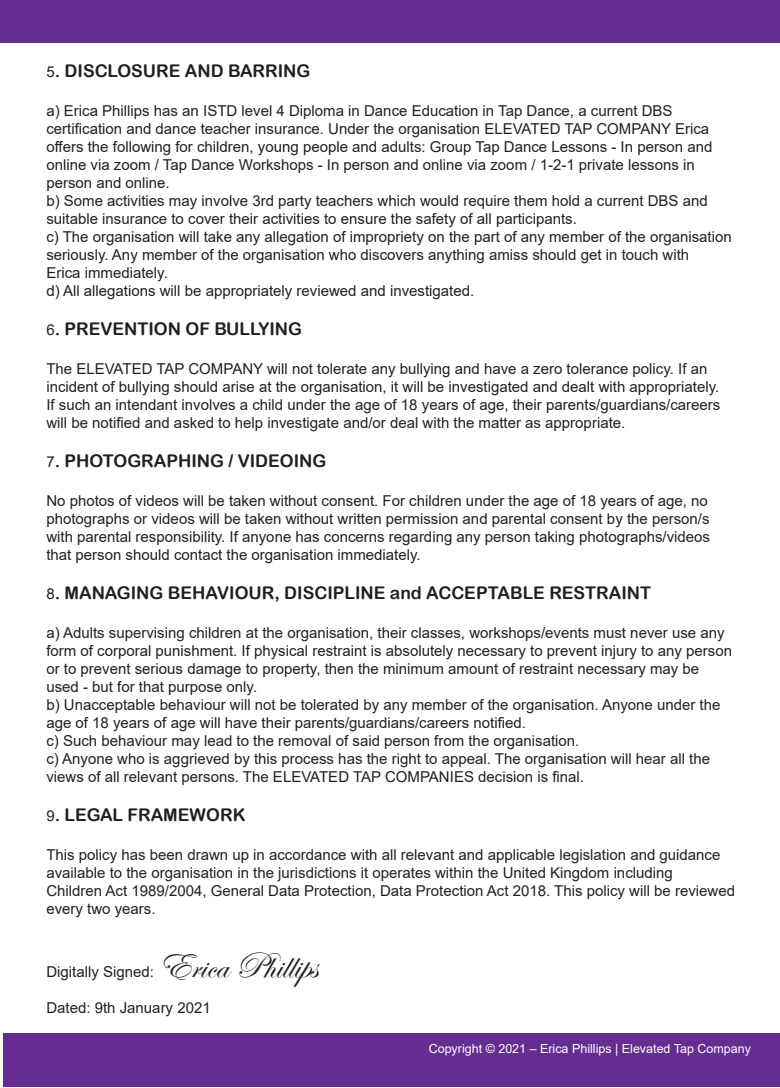
<style>
.page{position:relative;width:780px;height:1088px;background:#fff}
.page>*{position:absolute;margin:0;border:0;box-sizing:border-box;transform-origin:0 0}
.t1{font:37.5px "Edwardian Script ITC";color:#231f20}
.t2{font:17.5px "Arial Rounded MT Bold";color:#231f20}
.t3{font:15px/18px "Arial";color:#231f20}
.t4{font:12.5px "Arial";color:#fff}
.s1{font-family:"Arial";font-size:15px}
</style>
<div class="page">
<div style="left:0;top:0;width:780px;height:43px;background:#652d91"></div>
<div style="left:3px;top:1033px;width:777px;height:54px;background:#652d91"></div>
<p class="t2" style="left:46px;top:60px;width:265px"><span class="s1">5</span>. DISCLOSURE AND BARRING</p>
<p class="t3" style="left:46px;top:101px;width:687px">a) Erica Phillips has an ISTD level 4 Diploma in Dance Education in Tap Dance, a current DBS certification and dance teacher insurance. Under the organisation ELEVATED TAP COMPANY Erica offers the following for children, young people and adults: Group Tap Dance Lessons - In person and online via zoom / Tap Dance Workshops - In person and online via zoom / 1-2-1 private lessons in person and online.<br>b) Some activities may involve 3rd party teachers which would require them hold a current DBS and suitable insurance to cover their activities to ensure the safety of all participants.<br>c) The organisation will take any allegation of impropriety on the part of any member of the organisation seriously. Any member of the organisation who discovers anything amiss should get in touch with<br>Erica immediately.<br>d) All allegations will be appropriately reviewed and investigated.</p>
<p class="t2" style="left:46px;top:318px;width:257px"><span class="s1">6</span>. PREVENTION OF BULLYING</p>
<p class="t3" style="left:46px;top:359px;width:675px">The ELEVATED TAP COMPANY will not tolerate any bullying and have a zero tolerance policy. If an incident of bullying should arise at the organisation, it will be investigated and dealt with appropriately.<br>If such an intendant involves a child under the age of 18 years of age, their parents/guardians/careers will be notified and asked to help investigate and/or deal with the matter as appropriate.</p>
<p class="t2" style="left:46px;top:450px;width:281px"><span class="s1">7</span>. PHOTOGRAPHING / VIDEOING</p>
<p class="t3" style="left:46px;top:491px;width:665px">No photos of videos will be taken without consent. For children under the age of 18 years of age, no photographs or videos will be taken without written permission and parental consent by the person/s with parental responsibility. If anyone has concerns regarding any person taking photographs/videos that person should contact the organisation immediately.</p>
<p class="t2" style="left:46px;top:582px;width:606px"><span class="s1">8</span>. MANAGING BEHAVIOUR, DISCIPLINE and ACCEPTABLE RESTRAINT</p>
<p class="t3" style="left:46px;top:623px;width:687px">a) Adults supervising children at the organisation, their classes, workshops/events must never use any form of corporal punishment. If physical restraint is absolutely necessary to prevent injury to any person or to prevent serious damage to property, then the minimum amount of restraint necessary may be used - but for that purpose only.<br>b) Unacceptable behaviour will not be tolerated by any member of the organisation. Anyone under the age of 18 years of age will have their parents/guardians/careers notified.<br>c) Such behaviour may lead to the removal of said person from the organisation.<br>c) Anyone who is aggrieved by this process has the right to appeal. The organisation will hear all the views of all relevant persons. The ELEVATED TAP COMPANIES decision is final.</p>
<p class="t2" style="left:46px;top:804px;width:201px"><span class="s1">9</span>. LEGAL FRAMEWORK</p>
<p class="t3" style="left:46px;top:845px;width:690px">This policy has been drawn up in accordance with all relevant and applicable legislation and guidance available to the organisation in the jurisdictions it operates within the United Kingdom including<br>Children Act 1989/2004, General Data Protection, Data Protection Act 2018. This policy will be reviewed every two years.</p>
<p class="t1" style="left:158px;top:945px;width:161px">Erica Phillips</p>
<p class="t3" style="left:46px;top:998px;width:166px">Dated: 9th January 2021</p>
<p class="t3" style="left:46px;top:962px;width:109px">Digitally Signed:</p>
<p class="t4" style="left:428px;top:1040px;width:324px">Copyright © 2021 – Erica Phillips | Elevated Tap Company</p>
</div>
